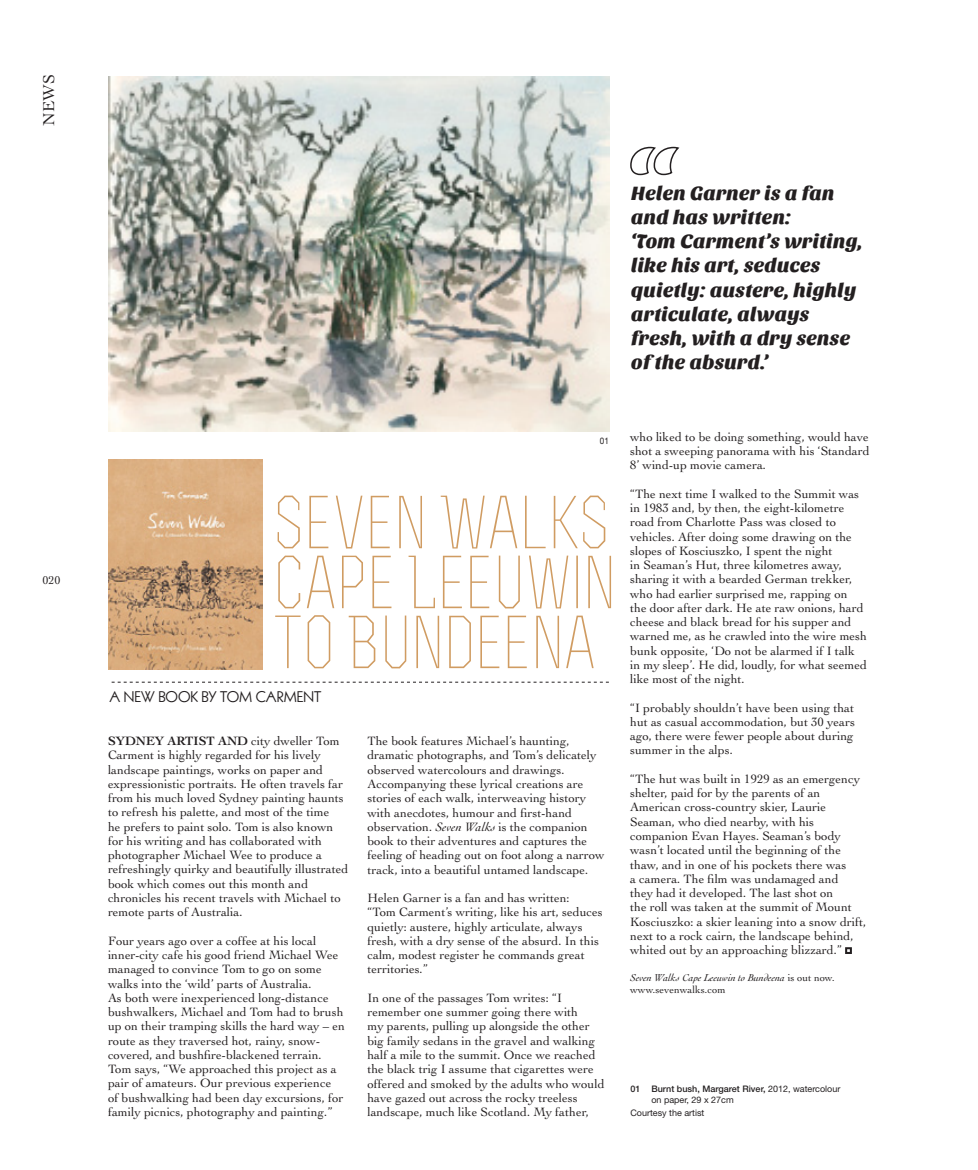
<style>
.page{position:relative;width:978px;height:1170px;background:#fff}
.page>*{position:absolute;margin:0;border:0;box-sizing:border-box;transform-origin:0 0}
.t1{font:300 70.05px/59.8px "Rex";color:#d09c62;text-align:justify}
.t2{font:20.1px/24.2px "Sansita One";color:#231f20}
.t3{font:16.5px "Cochin LT Std";color:#231f20}
.t4{font:15px "Kabel LT Std";color:#231f20}
.t5{font:12.75px/14.2px "Cochin LT Std";color:#231f20}
.t6{font:12px "Cochin LT Std";color:#231f20}
.t7{font:italic 10.5px/12.6px "Cochin LT Std";color:#231f20}
.t8{font:9px/10.5px "Helvetica Neue LT Std";color:#231f20}
.t9{font:9px "Helvetica Neue LT Std";color:#231f20;scale:.9 1}
.s1{font-weight:700}
.s2{font-style:italic}
.s3{font-style:normal}
.s4{font-weight:500}
</style>
<div class="page">
<svg style="left:112px;top:681px;width:497px;height:1px"></svg>
<svg style="left:630px;top:146px;width:50px;height:30px"></svg>
<img style="left:108px;top:77px;width:502px;height:355px">
<img style="left:108px;top:459px;width:155px;height:210px">
<svg style="left:845px;top:947px;width:7px;height:6px"></svg>
<p class="t3" style="left:39px;top:125px;width:53px;rotate:-90deg">NEWS</p>
<p class="t6" style="left:43px;top:573px;width:19px">020</p>
<h2 class="t2" style="left:631px;top:181px;width:233px">Helen Garner is a fan and has written:<br>‘Tom Carment’s writing, like his art, seduces quietly: austere, highly articulate, always fresh, with a dry sense of the absurd.’</h2>
<p class="t9" style="left:600px;top:435px;width:12px">01</p>
<h1 class="t1" style="left:273px;top:492px;width:344px">SEVEN WALKS CAPE LEEUWIN TO BUNDEENA</h1>
<p class="t4" style="left:110px;top:688px;width:213px">A NEW BOOK BY TOM CARMENT</p>
<p class="t5" style="left:108px;top:733px;width:242px"><span class="s1">SYDNEY ARTIST AND</span> city dweller Tom Carment is highly regarded for his lively landscape paintings, works on paper and expressionistic portraits. He often travels far from his much loved Sydney painting haunts to refresh his palette, and most of the time<br>he prefers to paint solo. Tom is also known for his writing and has collaborated with photographer Michael Wee to produce a refreshingly quirky and beautifully illustrated book which comes out this month and chronicles his recent travels with Michael to remote parts of Australia.</p>
<p class="t5" style="left:108px;top:933px;width:238px">Four years ago over a coffee at his local inner-city cafe his good friend Michael Wee managed to convince Tom to go on some walks into the ‘wild’ parts of Australia.<br>As both were inexperienced long-distance bushwalkers, Michael and Tom had to brush up on their tramping skills the hard way – en route as they traversed hot, rainy, snow&shy;covered, and bushfire-blackened terrain.<br>Tom says, “We approached this project as a pair of amateurs. Our previous experience<br>of bushwalking had been day excursions, for family picnics, photography and painting.”</p>
<p class="t5" style="left:367px;top:734px;width:239px">The book features Michael’s haunting, dramatic photographs, and Tom’s delicately observed watercolours and drawings.<br>Accompanying these lyrical creations are stories of each walk, interweaving history with anecdotes, humour and first-hand observation. <span class="s2">Seven Walks</span> is the companion book to their adventures and captures the feeling of heading out on foot along a narrow track, into a beautiful untamed landscape.</p>
<p class="t5" style="left:367px;top:890px;width:237px">Helen Garner is a fan and has written:<br>“Tom Carment’s writing, like his art, seduces quietly: austere, highly articulate, always fresh, with a dry sense of the absurd. In this calm, modest register he commands great territories.”</p>
<p class="t5" style="left:367px;top:990px;width:239px">In one of the passages Tom writes: “I remember one summer going there with<br>my parents, pulling up alongside the other big family sedans in the gravel and walking half a mile to the summit. Once we reached the black trig I assume that cigarettes were offered and smoked by the adults who would have gazed out across the rocky treeless landscape, much like Scotland. My father,</p>
<p class="t5" style="left:630px;top:429px;width:241px;text-align:justify">who liked to be doing something, would have shot a sweeping panorama with his ‘Standard 8’ wind-up movie camera.</p>
<p class="t5" style="left:630px;top:486px;width:238px">“The next time I walked to the Summit was in 1983 and, by then, the eight-kilometre road from Charlotte Pass was closed to vehicles. After doing some drawing on the slopes of Kosciuszko, I spent the night<br>in Seaman’s Hut, three kilometres away, sharing it with a bearded German trekker, who had earlier surprised me, rapping on the door after dark. He ate raw onions, hard cheese and black bread for his supper and warned me, as he crawled into the wire mesh bunk opposite, ‘Do not be alarmed if I talk in my sleep’. He did, loudly, for what seemed like most of the night.</p>
<p class="t5" style="left:630px;top:700px;width:226px;text-align:justify">“I probably shouldn’t have been using that hut as casual accommodation, but 30 years ago, there were fewer people about during summer in the alps.</p>
<p class="t5" style="left:630px;top:771px;width:238px">“The hut was built in 1929 as an emergency shelter, paid for by the parents of an American cross-country skier, Laurie Seaman, who died nearby, with his companion Evan Hayes. Seaman’s body wasn’t located until the beginning of the thaw, and in one of his pockets there was<br>a camera. The film was undamaged and<br>they had it developed. The last shot on<br>the roll was taken at the summit of Mount Kosciuszko: a skier leaning into a snow drift, next to a rock cairn, the landscape behind, whited out by an approaching blizzard.”</p>
<p class="t7" style="left:630px;top:971px;width:206px">Seven Walks Cape Leeuwin to Bundeena <span class="s3">is out now. www.sevenwalks.com</span></p>
<p class="t8" style="left:651px;top:1083px;width:190px;text-indent:-21px"><span class="s4">01 Burnt bush, Margaret River,</span> 2012, watercolour on paper, 29 x 27cm</p>
<p class="t8" style="left:630px;top:1106px;width:76px">Courtesy the artist</p>
</div>
